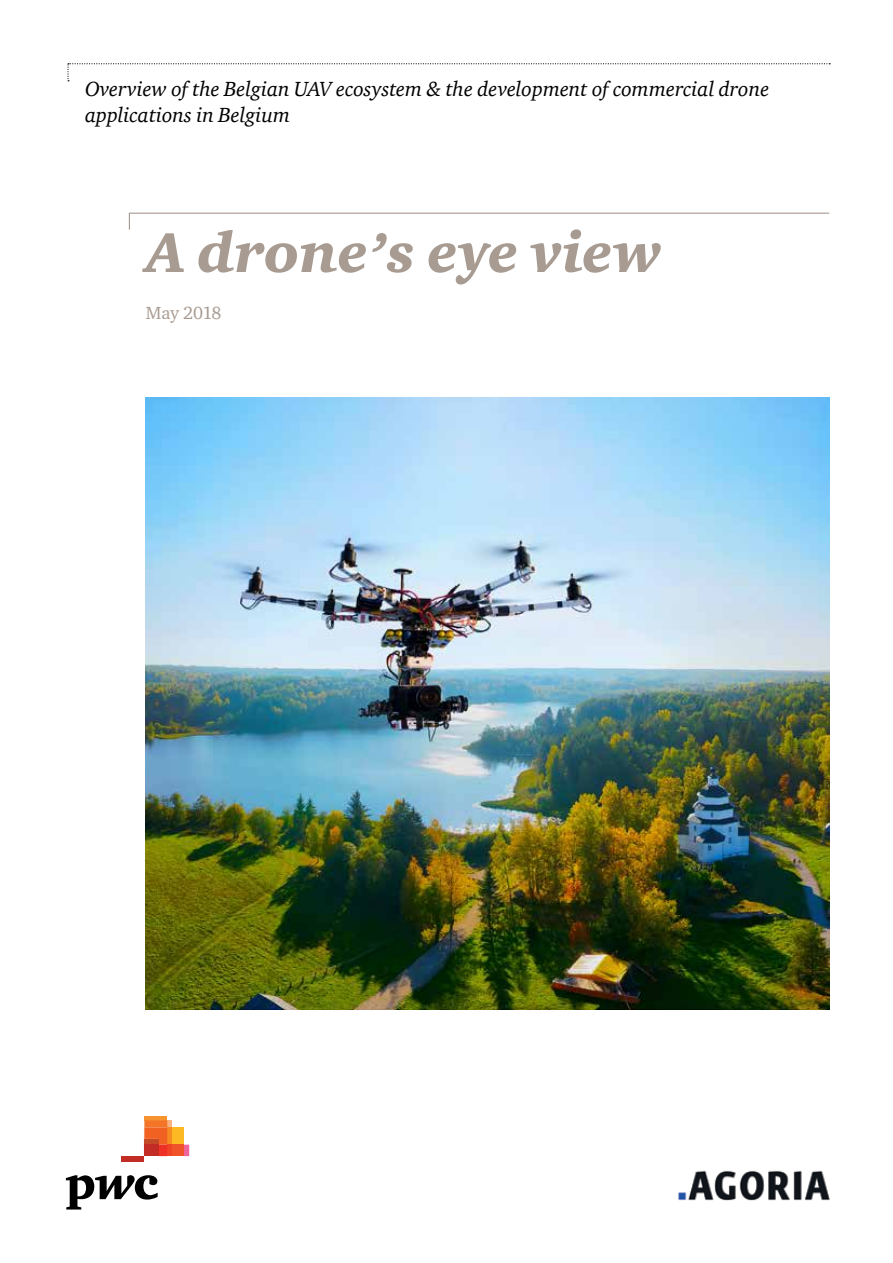
<style>
.page{position:relative;width:893px;height:1263px;background:#fff}
.page>*{position:absolute;margin:0;border:0;box-sizing:border-box;transform-origin:0 0}
.t1{font:italic 900 57px "ITC Charter Com";color:#a89b91}
.t2{font:italic 21px/25.2px "ITC Charter Com";color:#000}
.t3{font:18px "ITC Charter Com";letter-spacing:-.015em;color:#a89b91}
</style>
<div class="page">
<svg style="left:128px;top:212px;width:702px;height:18px"></svg>
<svg style="left:67px;top:63px;width:763px;height:18px"></svg>
<svg style="left:66px;top:1175px;width:92px;height:34px"></svg>
<hr style="left:144px;top:1116px;width:23px;height:4px;background:#f7942f">
<svg style="left:144px;top:1120px;width:45px;height:36px"></svg>
<div style="left:144px;top:1139px;width:15px;height:6px;background:#c44926"></div>
<div style="left:144px;top:1145px;width:15px;height:11px;background:#c22c25"></div>
<div style="left:121px;top:1156px;width:23px;height:6px;background:#c22c25"></div>
<img style="left:146px;top:398px;width:683px;height:612px">
<img style="left:678px;top:1170px;width:152px;height:31px">
<p class="t2" style="left:85px;top:77px;width:686px">Overview of the Belgian UAV ecosystem &amp; the development of commercial drone applications in Belgium</p>
<h1 class="t1" style="left:146px;top:218px;width:518px">A drone’s eye view</h1>
<p class="t3" style="left:146px;top:302px;width:77px">May 2018</p>
</div>
